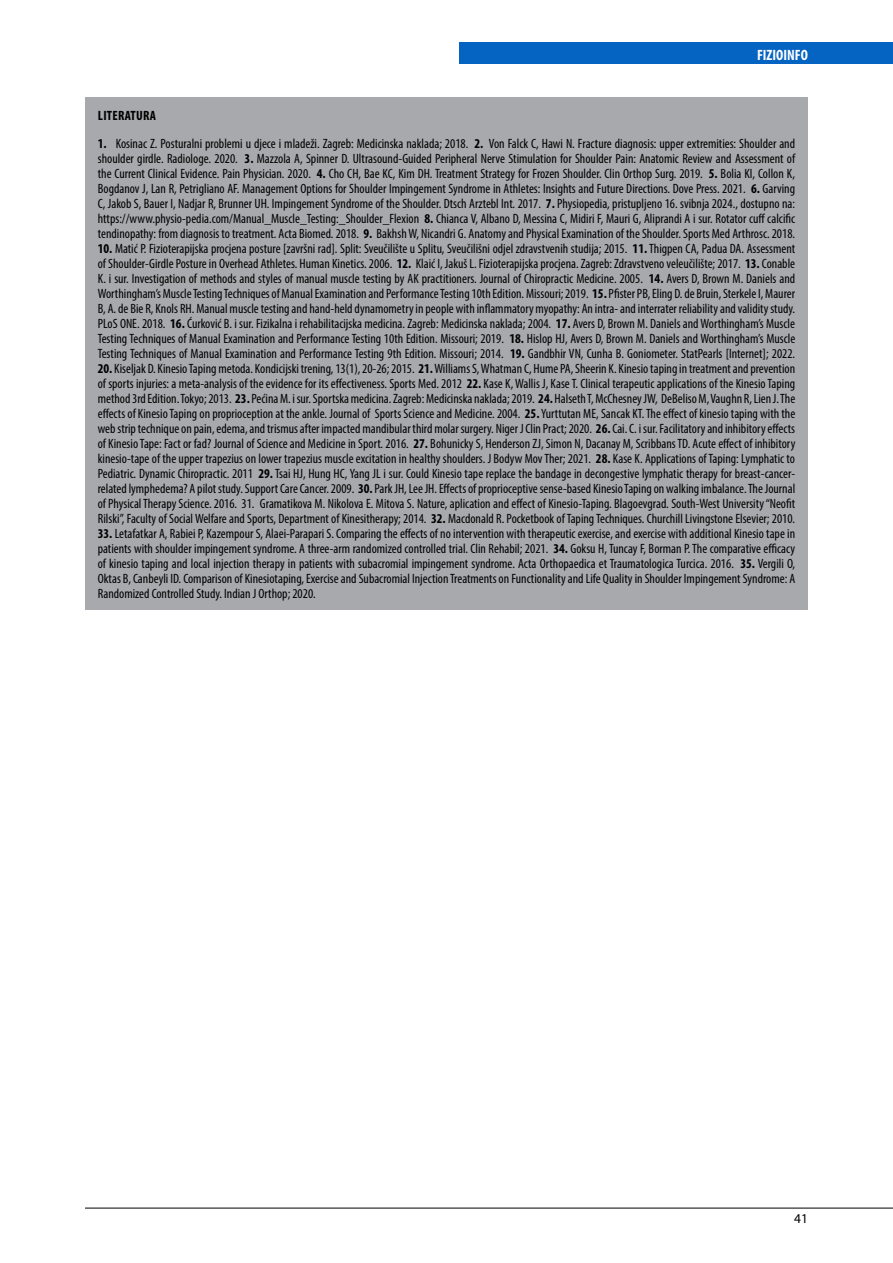
<style>
.page{position:relative;width:893px;height:1263px;background:#fff}
.page>*{position:absolute;margin:0;border:0;box-sizing:border-box;transform-origin:0 0}
.t1{font:700 condensed 15px "Myriad Pro";color:#fff}
.t2{font:condensed 13.5px/15px "Myriad Pro";color:#000;text-align:justify}
.t3{font:700 condensed 13.5px "Myriad Pro";letter-spacing:.02em;color:#000}
.t4{font:13.5px "Myriad Pro";color:#000}
.s1{font-weight:700}
</style>
<div class="page">
<div style="left:459px;top:43px;width:434px;height:21px;background:#0563c1"></div>
<hr style="left:85px;top:1208px;width:808px;height:1px;background:#000">
<div style="left:85px;top:97px;width:723px;height:513px;background:#a7a9ac"></div>
<p class="t1" style="left:757px;top:45px;width:52px">FIZIOINFO</p>
<p class="t3" style="left:98px;top:107px;width:59px">LITERATURA</p>
<p class="t2" style="left:98px;top:136px;width:699px"><span class="s1">1.</span> Kosinac Z. Posturalni problemi u djece i mladeži. Zagreb: Medicinska naklada; 2018. <span class="s1">2.</span> Von Falck C, Hawi N. Fracture diagnosis: upper extremities: Shoulder and shoulder girdle. Radiologe. 2020. <span class="s1">3.</span> Mazzola A, Spinner D. Ultrasound-Guided Peripheral Nerve Stimulation for Shoulder Pain: Anatomic Review and Assessment of the Current Clinical Evidence. Pain Physician. 2020. <span class="s1">4.</span> Cho CH, Bae KC, Kim DH. Treatment Strategy for Frozen Shoulder. Clin Orthop Surg. 2019. <span class="s1">5.</span> Bolia KI, Collon K, Bogdanov J, Lan R, Petrigliano AF. Management Options for Shoulder Impingement Syndrome in Athletes: Insights and Future Directions. Dove Press. 2021. <span class="s1">6.</span> Garving C, Jakob S, Bauer I, Nadjar R, Brunner UH. Impingement Syndrome of the Shoulder. Dtsch Arztebl Int. 2017. <span class="s1">7.</span> Physiopedia, pristupljeno 16. svibnja 2024., dostupno na: https://www.physio-pedia.com/Manual_Muscle_Testing:_Shoulder_Flexion <span class="s1">8.</span> Chianca V, Albano D, Messina C, Midiri F, Mauri G, Aliprandi A i sur. Rotator cuff calcific tendinopathy: from diagnosis to treatment. Acta Biomed. 2018. <span class="s1">9.</span> Bakhsh W, Nicandri G. Anatomy and Physical Examination of the Shoulder. Sports Med Arthrosc. 2018.</p>
<p class="t2" style="left:98px;top:241px;width:699px"><span class="s1">10.</span> Matić P. Fizioterapijska procjena posture [završni rad]. Split: Sveučilište u Splitu, Sveučilišni odjel zdravstvenih studija; 2015. <span class="s1">11.</span> Thigpen CA, Padua DA. Assessment of Shoulder-Girdle Posture in Overhead Athletes. Human Kinetics. 2006. <span class="s1">12.</span> Klaić I, Jakuš L. Fizioterapijska procjena. Zagreb: Zdravstveno veleučilište; 2017. <span class="s1">13.</span> Conable K. i sur. Investigation of methods and styles of manual muscle testing by AK practitioners. Journal of Chiropractic Medicine. 2005. <span class="s1">14.</span> Avers D, Brown M. Daniels and Worthingham’s Muscle Testing Techniques of Manual Examination and Performance Testing 10th Edition. Missouri; 2019. <span class="s1">15.</span> Pfister PB, Eling D. de Bruin, Sterkele I, Maurer B, A. de Bie R, Knols RH. Manual muscle testing and hand-held dynamometry in people with inflammatory myopathy: An intra- and interrater reliability and validity study.<br>PLoS ONE. 2018. <span class="s1">16.</span> Ćurković B. i sur. Fizikalna i rehabilitacijska medicina. Zagreb: Medicinska naklada; 2004. <span class="s1">17.</span> Avers D, Brown M. Daniels and Worthingham’s Muscle Testing Techniques of Manual Examination and Performance Testing 10th Edition. Missouri; 2019. <span class="s1">18.</span> Hislop HJ, Avers D, Brown M. Daniels and Worthingham’s Muscle Testing Techniques of Manual Examination and Performance Testing 9th Edition. Missouri; 2014. <span class="s1">19.</span> Gandbhir VN, Cunha B. Goniometer. StatPearls [Internet]; 2022.</p>
<p class="t2" style="left:98px;top:361px;width:699px"><span class="s1">20.</span> Kiseljak D. Kinesio Taping metoda. Kondicijski trening, 13(1), 20-26; 2015. <span class="s1">21.</span> Williams S, Whatman C, Hume PA, Sheerin K. Kinesio taping in treatment and prevention of sports injuries: a meta-analysis of the evidence for its effectiveness. Sports Med. 2012 <span class="s1">22.</span> Kase K, Wallis J, Kase T. Clinical terapeutic applications of the Kinesio Taping method 3rd Edition. Tokyo; 2013. <span class="s1">23.</span> Pećina M. i sur. Sportska medicina. Zagreb: Medicinska naklada; 2019. <span class="s1">24.</span> Halseth T, McChesney JW, DeBeliso M, Vaughn R, Lien J. The effects of Kinesio Taping on proprioception at the ankle. Journal of Sports Science and Medicine. 2004. <span class="s1">25.</span> Yurttutan ME, Sancak KT. The effect of kinesio taping with the web strip technique on pain, edema, and trismus after impacted mandibular third molar surgery. Niger J Clin Pract; 2020. <span class="s1">26.</span> Cai. C. i sur. Facilitatory and inhibitory effects of Kinesio Tape: Fact or fad? Journal of Science and Medicine in Sport. 2016. <span class="s1">27.</span> Bohunicky S, Henderson ZJ, Simon N, Dacanay M, Scribbans TD. Acute effect of inhibitory kinesio-tape of the upper trapezius on lower trapezius muscle excitation in healthy shoulders. J Bodyw Mov Ther; 2021. <span class="s1">28.</span> Kase K. Applications of Taping: Lymphatic to Pediatric. Dynamic Chiropractic. 2011 <span class="s1">29.</span> Tsai HJ, Hung HC, Yang JL i sur. Could Kinesio tape replace the bandage in decongestive lymphatic therapy for breast-cancer&shy;related lymphedema? A pilot study. Support Care Cancer. 2009. <span class="s1">30.</span> Park JH, Lee JH. Effects of proprioceptive sense-based Kinesio Taping on walking imbalance. The Journal of Physical Therapy Science. 2016. 31. Gramatikova M. Nikolova E. Mitova S. Nature, aplication and effect of Kinesio-Taping. Blagoevgrad. South-West University “Neofit Rilski”, Faculty of Social Welfare and Sports, Department of Kinesitherapy; 2014. <span class="s1">32.</span> Macdonald R. Pocketbook of Taping Techniques. Churchill Livingstone Elsevier; 2010.</p>
<p class="t2" style="left:98px;top:526px;width:699px"><span class="s1">33.</span> Letafatkar A, Rabiei P, Kazempour S, Alaei-Parapari S. Comparing the effects of no intervention with therapeutic exercise, and exercise with additional Kinesio tape in patients with shoulder impingement syndrome. A three-arm randomized controlled trial. Clin Rehabil; 2021. <span class="s1">34.</span> Goksu H, Tuncay F, Borman P. The comparative efficacy of kinesio taping and local injection therapy in patients with subacromial impingement syndrome. Acta Orthopaedica et Traumatologica Turcica. 2016. <span class="s1">35.</span> Vergili O, Oktas B, Canbeyli ID. Comparison of Kinesiotaping, Exercise and Subacromial Injection Treatments on Functionality and Life Quality in Shoulder Impingement Syndrome: A Randomized Controlled Study. Indian J Orthop; 2020.</p>
<p class="t4" style="left:794px;top:1210px;width:15px">41</p>
</div>
